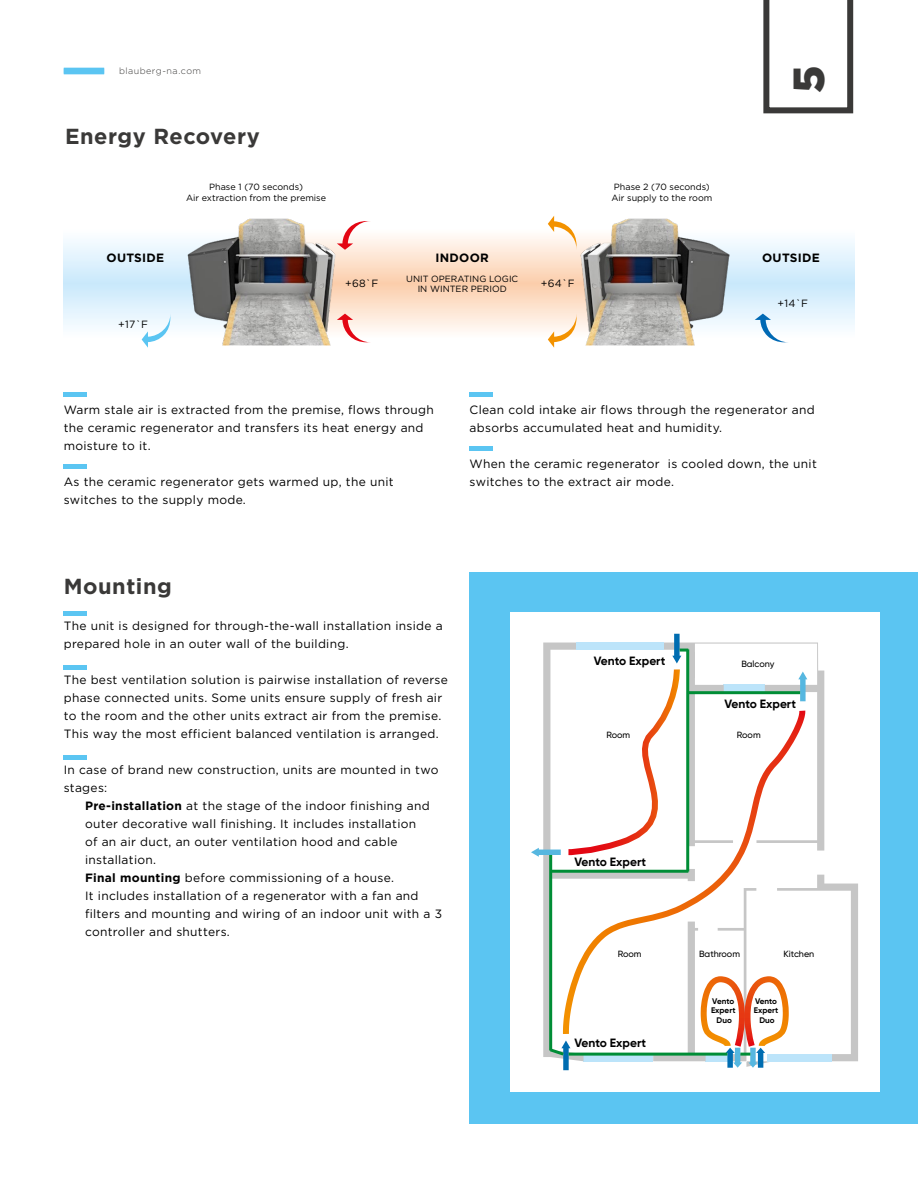
<style>
.page{position:relative;width:918px;height:1188px;background:#fff}
.page>*{position:absolute;margin:0;border:0;box-sizing:border-box;transform-origin:0 0}
.t1{font:58.5px/54px "Gotham Pro";color:#5bc5f2}
.t2{font:900 43.5px "Gotham Pro";color:#3a3938}
.t3{font:700 21.75px "Gotham Pro";letter-spacing:.025em;color:#3a3938}
.t4{font:12px/18px "Gotham Pro";letter-spacing:.025em;color:#000}
.t5{font:700 12px "Gilroy";color:#000}
.t6{font:700 12px "Gotham Pro";letter-spacing:.025em;color:#000}
.t7{font:10.5px "Gotham Pro";letter-spacing:.025em;color:#000}
.t8{font:9px/10.5px "Gotham Pro";color:#000;text-align:center}
.t9{font:500 9px "Gilroy";color:#000}
.t10{font:300 9px "Gotham Pro";letter-spacing:.05em;color:#3a3938}
.t11{font:700 8.1px/9.8px "Gilroy";color:#000;text-align:center}
.s1{font-weight:700}
</style>
<div class="page">
<svg style="left:763px;top:0;width:90px;height:113px"></svg>
<div style="left:64px;top:68px;width:40px;height:6px;background:#5bc5f2"></div>
<div style="left:470px;top:572px;width:448px;height:552px;background:#5bc5f2"></div>
<svg style="left:64px;top:239px;width:123px;height:89px;background:#def1fd"></svg>
<svg style="left:729px;top:239px;width:125px;height:89px;background:#def1fd"></svg>
<svg style="left:336px;top:236px;width:245px;height:96px;background:#fce1cd"></svg>
<svg style="left:548px;top:313px;width:29px;height:35px"></svg>
<svg style="left:548px;top:216px;width:29px;height:34px"></svg>
<svg style="left:755px;top:314px;width:34px;height:28px"></svg>
<svg style="left:337px;top:314px;width:34px;height:28px"></svg>
<svg style="left:337px;top:221px;width:34px;height:29px"></svg>
<svg style="left:142px;top:313px;width:28px;height:35px"></svg>
<img style="left:581px;top:218px;width:148px;height:128px">
<img style="left:187px;top:218px;width:149px;height:128px">
<div style="left:510px;top:612px;width:369px;height:479px;background:#fff"></div>
<svg style="left:543px;top:860px;width:110px;height:201px"></svg>
<hr style="left:550px;top:870px;width:138px;height:3px;background:#008d36">
<svg style="left:547px;top:1040px;width:23px;height:30px"></svg>
<hr style="left:549px;top:855px;width:3px;height:196px;background:#008d36">
<hr style="left:569px;top:1053px;width:158px;height:3px;background:#008d36">
<svg style="left:653px;top:875px;width:205px;height:193px"></svg>
<svg style="left:531px;top:634px;width:293px;height:226px"></svg>
<svg style="left:563px;top:711px;width:242px;height:323px"></svg>
<p class="t10" style="left:119px;top:66px;width:84px">blauberg-na.com</p>
<h3 class="t3" style="left:65px;top:124px;width:196px">Energy Recovery</h3>
<p class="t8" style="left:186px;top:182px;width:142px">Phase 1 (70 seconds)<br>Air extraction from the premise</p>
<p class="t8" style="left:611px;top:182px;width:103px;text-align:left">Phase 2 (70 seconds)<br>Air supply to the room</p>
<h2 class="t2" style="left:784px;top:93px;width:29px;rotate:-90deg">5</h2>
<p class="t6" style="left:107px;top:251px;width:59px">OUTSIDE</p>
<p class="t6" style="left:762px;top:251px;width:59px">OUTSIDE</p>
<p class="t6" style="left:435px;top:251px;width:55px">INDOOR</p>
<p class="t7" style="left:118px;top:319px;width:31px">+17`F</p>
<p class="t7" style="left:345px;top:278px;width:35px">+68`F</p>
<p class="t8" style="left:406px;top:273px;width:114px">UNIT OPERATING LOGIC<br>IN WINTER PERIOD</p>
<p class="t7" style="left:541px;top:278px;width:35px">+64`F</p>
<p class="t7" style="left:777px;top:297px;width:32px">+14`F</p>
<h1 class="t1" style="left:60px;top:356px;width:32px;line-height:72px">– –</h1>
<h1 class="t1" style="left:466px;top:365px;width:32px">– –</h1>
<p class="t4" style="left:64px;top:401px;width:372px">Warm stale air is extracted from the premise, flows through the ceramic regenerator and transfers its heat energy and moisture to it.</p>
<p class="t4" style="left:64px;top:473px;width:331px">As the ceramic regenerator gets warmed up, the unit switches to the supply mode.</p>
<p class="t4" style="left:470px;top:401px;width:347px">Clean cold intake air flows through the regenerator and absorbs accumulated heat and humidity.</p>
<p class="t4" style="left:470px;top:455px;width:349px">When the ceramic regenerator is cooled down, the unit switches to the extract air mode.</p>
<h3 class="t3" style="left:64px;top:574px;width:110px">Mounting</h3>
<p class="t4" style="left:64px;top:617px;width:380px">The unit is designed for through-the-wall installation inside a prepared hole in an outer wall of the building.</p>
<p class="t4" style="left:64px;top:671px;width:386px">The best ventilation solution is pairwise installation of reverse phase connected units. Some units ensure supply of fresh air to the room and the other units extract air from the premise.<br>This way the most efficient balanced ventilation is arranged.</p>
<p class="t4" style="left:64px;top:761px;width:376px">In case of brand new construction, units are mounted in two stages:</p>
<p class="t4" style="left:85px;top:797px;width:359px"><span class="s1">Pre-installation</span> at the stage of the indoor finishing and outer decorative wall finishing. It includes installation<br>of an air duct, an outer ventilation hood and cable installation.<br><span class="s1">Final mounting</span> before commissioning of a house.<br>It includes installation of a regenerator with a fan and filters and mounting and wiring of an indoor unit with a 3 controller and shutters.</p>
<h1 class="t1" style="left:60px;top:583px;width:32px">– –</h1>
<h1 class="t1" style="left:60px;top:727px;width:32px">–</h1>
<p class="t5" style="left:594px;top:653px;width:73px">Vento Expert</p>
<p class="t9" style="left:741px;top:658px;width:35px">Balcony</p>
<p class="t5" style="left:724px;top:696px;width:73px">Vento Expert</p>
<p class="t9" style="left:606px;top:729px;width:25px">Room</p>
<p class="t9" style="left:737px;top:729px;width:25px">Room</p>
<p class="t5" style="left:575px;top:854px;width:73px">Vento Expert</p>
<p class="t9" style="left:618px;top:948px;width:25px">Room</p>
<p class="t9" style="left:699px;top:948px;width:42px">Bathroom</p>
<p class="t9" style="left:784px;top:948px;width:32px">Kitchen</p>
<p class="t5" style="left:575px;top:1035px;width:73px">Vento Expert</p>
<p class="t11" style="left:711px;top:996px;width:26px">Vento<br>Expert<br>Duo</p>
<p class="t11" style="left:754px;top:996px;width:26px">Vento<br>Expert<br>Duo</p>
</div>
